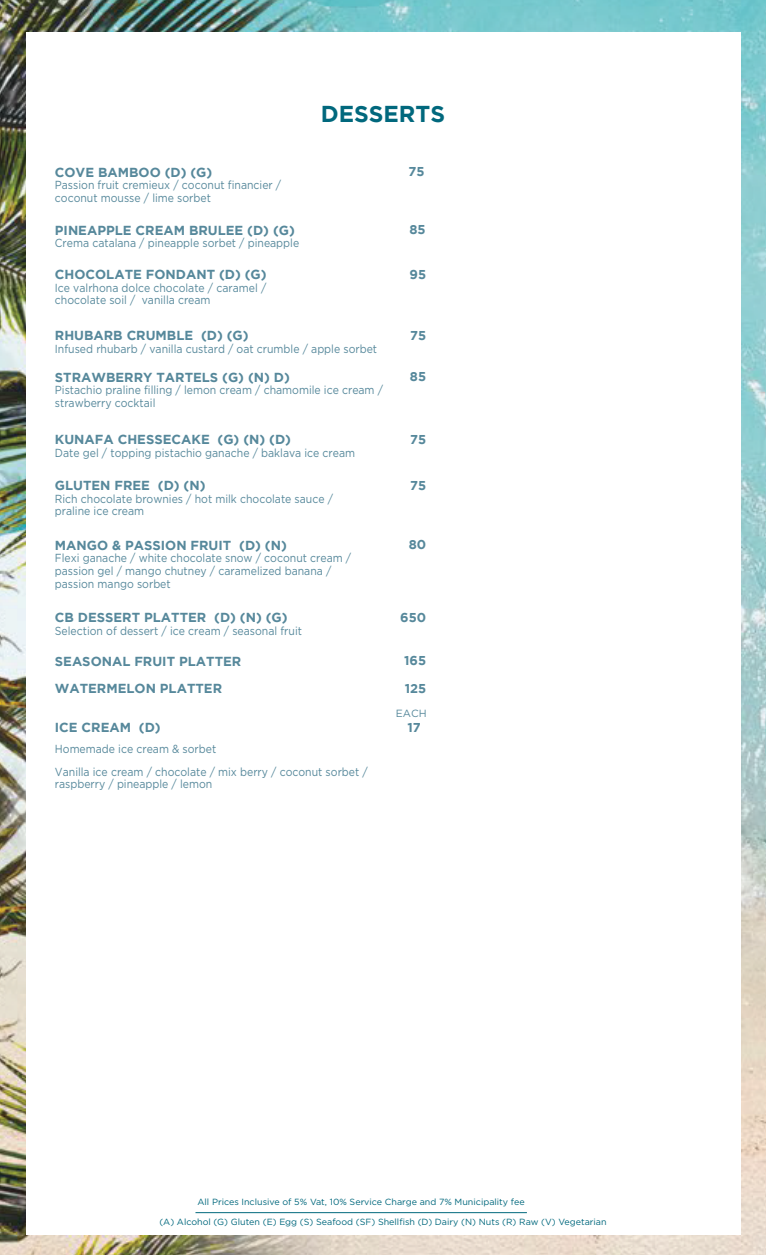
<style>
.page{position:relative;width:766px;height:1255px;background:#fff}
.page>*{position:absolute;margin:0;border:0;box-sizing:border-box;transform-origin:0 0}
.t1{font:700 22.95px "Gotham";color:#01687d}
.t2{font:700 13.05px "Gotham";color:#56889b}
.t3{font:700 12.75px "Gotham";color:#56889b}
.t4{font:11.7px/12.6px "Gotham";color:#56889b;scale:.9 1}
.t5{font:10.5px "Gotham";color:#56889b}
.t6{font:9px "Gotham";color:#01687d}
</style>
<div class="page">
<img style="left:0;top:0;width:765px;height:1254px">
<div style="left:26px;top:33px;width:714px;height:1201px;background:#fff"></div>
<hr style="left:195px;top:1212px;width:331px;height:1px;background:#01687d">
<h1 class="t1" style="left:321px;top:101px;width:126px">DESSERTS</h1>
<p class="t2" style="left:55px;top:164px;width:159px">COVE BAMBOO (D) (G)</p>
<p class="t3" style="left:408px;top:164px;width:17px">75</p>
<p class="t4" style="left:55px;top:179px;width:253px">Passion fruit cremieux / coconut financier / coconut mousse / lime sorbet</p>
<p class="t2" style="left:55px;top:223px;width:241px">PINEAPPLE CREAM BRULEE (D) (G)</p>
<p class="t3" style="left:409px;top:222px;width:18px">85</p>
<p class="t4" style="left:55px;top:237px;width:273px">Crema catalana / pineapple sorbet / pineapple</p>
<p class="t2" style="left:55px;top:267px;width:213px">CHOCOLATE FONDANT (D) (G)</p>
<p class="t3" style="left:409px;top:267px;width:18px">95</p>
<p class="t4" style="left:55px;top:281px;width:236px">Ice valrhona dolce chocolate / caramel / chocolate soil / vanilla cream</p>
<p class="t2" style="left:55px;top:328px;width:195px">RHUBARB CRUMBLE (D) (G)</p>
<p class="t3" style="left:410px;top:328px;width:17px">75</p>
<p class="t4" style="left:55px;top:342px;width:359px">Infused rhubarb / vanilla custard / oat crumble / apple sorbet</p>
<p class="t2" style="left:55px;top:369px;width:236px">STRAWBERRY TARTELS (G) (N) D)</p>
<p class="t3" style="left:410px;top:369px;width:18px">85</p>
<p class="t4" style="left:55px;top:383px;width:366px">Pistachio praline filling / lemon cream / chamomile ice cream / strawberry cocktail</p>
<p class="t2" style="left:55px;top:432px;width:237px">KUNAFA CHESSECAKE (G) (N) (D)</p>
<p class="t3" style="left:410px;top:432px;width:17px">75</p>
<p class="t4" style="left:55px;top:446px;width:335px">Date gel / topping pistachio ganache / baklava ice cream</p>
<p class="t2" style="left:55px;top:478px;width:152px">GLUTEN FREE (D) (N)</p>
<p class="t3" style="left:410px;top:478px;width:17px">75</p>
<p class="t4" style="left:55px;top:492px;width:310px">Rich chocolate brownies / hot milk chocolate sauce / praline ice cream</p>
<p class="t2" style="left:55px;top:537px;width:233px">MANGO &amp; PASSION FRUIT (D) (N)</p>
<p class="t3" style="left:408px;top:537px;width:19px">80</p>
<p class="t4" style="left:55px;top:551px;width:331px">Flexi ganache / white chocolate snow / coconut cream / passion gel / mango chutney / caramelized banana / passion mango sorbet</p>
<p class="t2" style="left:55px;top:610px;width:234px">CB DESSERT PLATTER (D) (N) (G)</p>
<p class="t3" style="left:400px;top:610px;width:27px">650</p>
<p class="t4" style="left:55px;top:624px;width:276px">Selection of dessert / ice cream / seasonal fruit</p>
<p class="t2" style="left:55px;top:653px;width:188px">SEASONAL FRUIT PLATTER</p>
<p class="t3" style="left:404px;top:653px;width:23px">165</p>
<p class="t2" style="left:55px;top:681px;width:169px">WATERMELON PLATTER</p>
<p class="t3" style="left:404px;top:681px;width:23px">125</p>
<p class="t2" style="left:55px;top:720px;width:107px">ICE CREAM (D)</p>
<p class="t3" style="left:407px;top:720px;width:15px">17</p>
<p class="t4" style="left:55px;top:737px;width:349px;line-height:22.6px">Homemade ice cream &amp; sorbet<br>Vanilla ice cream / chocolate / mix berry / coconut sorbet /</p>
<p class="t4" style="left:55px;top:777px;width:176px">raspberry / pineapple / lemon</p>
<p class="t5" style="left:396px;top:706px;width:32px">EACH</p>
<p class="t6" style="left:197px;top:1196px;width:328px">All Prices Inclusive of 5% Vat, 10% Service Charge and 7% Municipality fee</p>
<p class="t6" style="left:159px;top:1216px;width:448px">(A) Alcohol (G) Gluten (E) Egg (S) Seafood (SF) Shellfish (D) Dairy (N) Nuts (R) Raw (V) Vegetarian</p>
</div>
